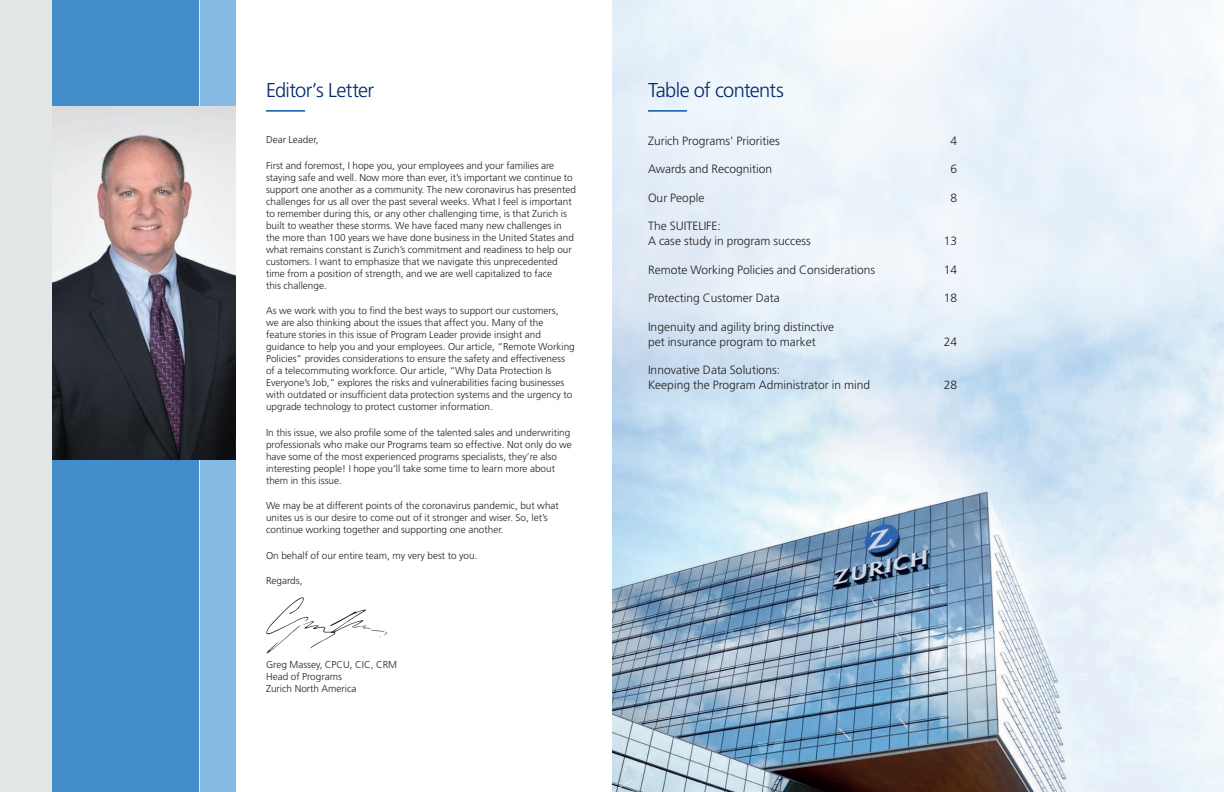
<style>
.page{position:relative;width:1224px;height:792px;background:#fff}
.page>*{position:absolute;margin:0;border:0;box-sizing:border-box;transform-origin:0 0}
._32_36_Frutiger_Ligh{font:300 20px "Frutiger LT Std";letter-spacing:-.035em;color:#04286b}
._8_5___10_Fruitiger{font:300 12px/15px "Frutiger LT Std";color:#231f20}
._8_5___10_Fruitiger-2{font:300 10px/12px "Frutiger LT Std";color:#231f20}
</style>
<div class="page">
<img style="left:612px;top:0;width:612px;height:212px">
<div style="left:156px;top:0;width:80px;height:792px;background:#85bae4"></div>
<div style="left:0;top:0;width:199px;height:792px;background:#e0e7e6"></div>
<img style="left:612px;top:212px;width:612px;height:580px">
<hr style="left:266px;top:111px;width:39px;height:1px;background:#0c5aa8">
<hr style="left:648px;top:111px;width:39px;height:1px;background:#0c5aa8">
<div style="left:53px;top:0;width:146px;height:792px;background:#448dcb"></div>
<img style="left:53px;top:106px;width:183px;height:354px">
<svg style="left:266px;top:597px;width:121px;height:57px"></svg>
<p class="_32_36_Frutiger_Ligh" style="left:266px;top:78px;width:110px">Editor’s Letter</p>
<p class="_8_5___10_Fruitiger-2" style="left:266px;top:134px;width:54px">Dear Leader,</p>
<p class="_8_5___10_Fruitiger-2" style="left:266px;top:159px;width:311px">First and foremost, I hope you, your employees and your families are staying safe and well. Now more than ever, it’s important we continue to support one another as a community. The new coronavirus has presented challenges for us all over the past several weeks. What I feel is important to remember during this, or any other challenging time, is that Zurich is built to weather these storms. We have faced many new challenges in the more than 100 years we have done business in the United States and what remains constant is Zurich’s commitment and readiness to help our customers. I want to emphasize that we navigate this unprecedented time from a position of strength, and we are well capitalized to face<br>this challenge.</p>
<p class="_8_5___10_Fruitiger-2" style="left:266px;top:305px;width:310px">As we work with you to find the best ways to support our customers,<br>we are also thinking about the issues that affect you. Many of the feature stories in this issue of Program Leader provide insight and guidance to help you and your employees. Our article, “Remote Working Policies” provides considerations to ensure the safety and effectiveness of a telecommuting workforce. Our article, “Why Data Protection Is Everyone’s Job,” explores the risks and vulnerabilities facing businesses with outdated or insufficient data protection systems and the urgency to upgrade technology to protect customer information.</p>
<p class="_8_5___10_Fruitiger-2" style="left:266px;top:426px;width:307px">In this issue, we also profile some of the talented sales and underwriting professionals who make our Programs team so effective. Not only do we have some of the most experienced programs specialists, they’re also interesting people! I hope you’ll take some time to learn more about them in this issue.</p>
<p class="_8_5___10_Fruitiger-2" style="left:266px;top:500px;width:294px">We may be at different points of the coronavirus pandemic, but what unites us is our desire to come out of it stronger and wiser. So, let’s continue working together and supporting one another.</p>
<p class="_8_5___10_Fruitiger-2" style="left:266px;top:549px;width:213px">On behalf of our entire team, my very best to you.</p>
<p class="_8_5___10_Fruitiger-2" style="left:266px;top:575px;width:38px">Regards,</p>
<p class="_8_5___10_Fruitiger-2" style="left:266px;top:659px;width:133px">Greg Massey, CPCU, CIC, CRM<br>Head of Programs<br>Zurich North America</p>
<p class="_32_36_Frutiger_Ligh" style="left:648px;top:78px;width:137px">Table of contents</p>
<p class="_8_5___10_Fruitiger" style="left:648px;top:133px;width:133px">Zurich Programs' Priorities</p>
<p class="_8_5___10_Fruitiger" style="left:950px;top:133px;width:8px">4</p>
<p class="_8_5___10_Fruitiger" style="left:648px;top:162px;width:126px">Awards and Recognition</p>
<p class="_8_5___10_Fruitiger" style="left:950px;top:162px;width:8px">6</p>
<p class="_8_5___10_Fruitiger" style="left:648px;top:190px;width:58px">Our People</p>
<p class="_8_5___10_Fruitiger" style="left:950px;top:190px;width:8px">8</p>
<p class="_8_5___10_Fruitiger" style="left:648px;top:219px;width:164px">The SUITELIFE:<br>A case study in program success</p>
<p class="_8_5___10_Fruitiger" style="left:944px;top:234px;width:15px">13</p>
<p class="_8_5___10_Fruitiger" style="left:648px;top:262px;width:229px">Remote Working Policies and Considerations</p>
<p class="_8_5___10_Fruitiger" style="left:944px;top:262px;width:15px">14</p>
<p class="_8_5___10_Fruitiger" style="left:648px;top:291px;width:133px">Protecting Customer Data</p>
<p class="_8_5___10_Fruitiger" style="left:944px;top:291px;width:15px">18</p>
<p class="_8_5___10_Fruitiger" style="left:648px;top:319px;width:187px">Ingenuity and agility bring distinctive pet insurance program to market</p>
<p class="_8_5___10_Fruitiger" style="left:944px;top:334px;width:15px">24</p>
<p class="_8_5___10_Fruitiger" style="left:648px;top:363px;width:224px">Innovative Data Solutions:<br>Keeping the Program Administrator in mind</p>
<p class="_8_5___10_Fruitiger" style="left:944px;top:378px;width:15px">28</p>
</div>
